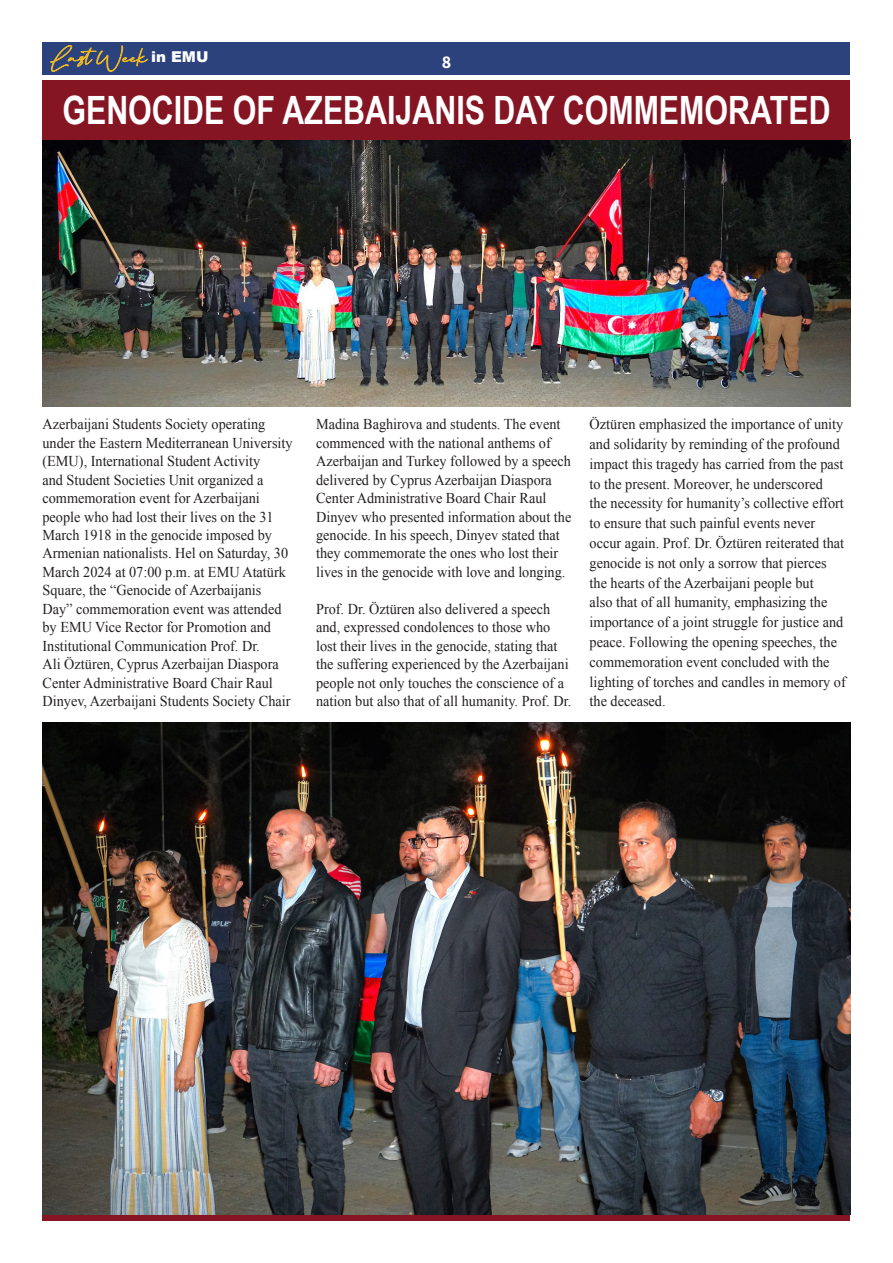
<style>
.page{position:relative;width:893px;height:1263px;background:#fff}
.page>*{position:absolute;margin:0;border:0;box-sizing:border-box;transform-origin:0 0}
.t1{font:700 39px "Arial Narrow";color:#fff;scale:.95 1}
.t2{font:700 18px "Source Sans 3";color:#fff}
.t3{font:15px/18.5px "Times New Roman EMU";color:#231f20;scale:.95 1}
.t4{font:900 15px "Arial";color:#fff}
</style>
<div class="page">
<div style="left:43px;top:43px;width:807px;height:32px;background:#2b427d"></div>
<svg style="left:50px;top:45px;width:98px;height:27px"></svg>
<img style="left:43px;top:140px;width:807px;height:266px">
<div style="left:43px;top:80px;width:807px;height:60px;background:#861524"></div>
<div style="left:43px;top:1214px;width:807px;height:6px;background:#861524"></div>
<img style="left:43px;top:723px;width:807px;height:491px">
<p class="t4" style="left:151px;top:46px;width:59px">in EMU</p>
<p class="t2" style="left:442px;top:50px;width:11px">8</p>
<p class="t1" style="left:62px;top:80px;width:810px">GENOCIDE OF AZEBAIJANIS DAY COMMEMORATED</p>
<p class="t3" style="left:43px;top:415px;width:265px">Azerbaijani Students Society operating under the Eastern Mediterranean University (EMU), International Student Activity<br>and Student Societies Unit organized a commemoration event for Azerbaijani people who had lost their lives on the 31<br>March 1918 in the genocide imposed by Armenian nationalists. Hel on Saturday, 30<br>March 2024 at 07:00 p.m. at EMU Atatürk Square, the “Genocide of Azerbaijanis Day” commemoration event was attended by EMU Vice Rector for Promotion and Institutional Communication Prof. Dr.<br>Ali Öztüren, Cyprus Azerbaijan Diaspora Center Administrative Board Chair Raul Dinyev, Azerbaijani Students Society Chair</p>
<p class="t3" style="left:316px;top:415px;width:270px">Madina Baghirova and students. The event commenced with the national anthems of Azerbaijan and Turkey followed by a speech delivered by Cyprus Azerbaijan Diaspora Center Administrative Board Chair Raul Dinyev who presented information about the genocide. In his speech, Dinyev stated that they commemorate the ones who lost their lives in the genocide with love and longing.</p>
<p class="t3" style="left:316px;top:599px;width:270px">Prof. Dr. Öztüren also delivered a speech and, expressed condolences to those who lost their lives in the genocide, stating that the suffering experienced by the Azerbaijani people not only touches the conscience of a nation but also that of all humanity. Prof. Dr.</p>
<p class="t3" style="left:590px;top:414px;width:271px;line-height:19.8px">Öztüren emphasized the importance of unity and solidarity by reminding of the profound impact this tragedy has carried from the past to the present. Moreover, he underscored<br>the necessity for humanity’s collective effort to ensure that such painful events never occur again. Prof. Dr. Öztüren reiterated that genocide is not only a sorrow that pierces the hearts of the Azerbaijani people but<br>also that of all humanity, emphasizing the importance of a joint struggle for justice and peace. Following the opening speeches, the commemoration event concluded with the lighting of torches and candles in memory of the deceased.</p>
</div>
